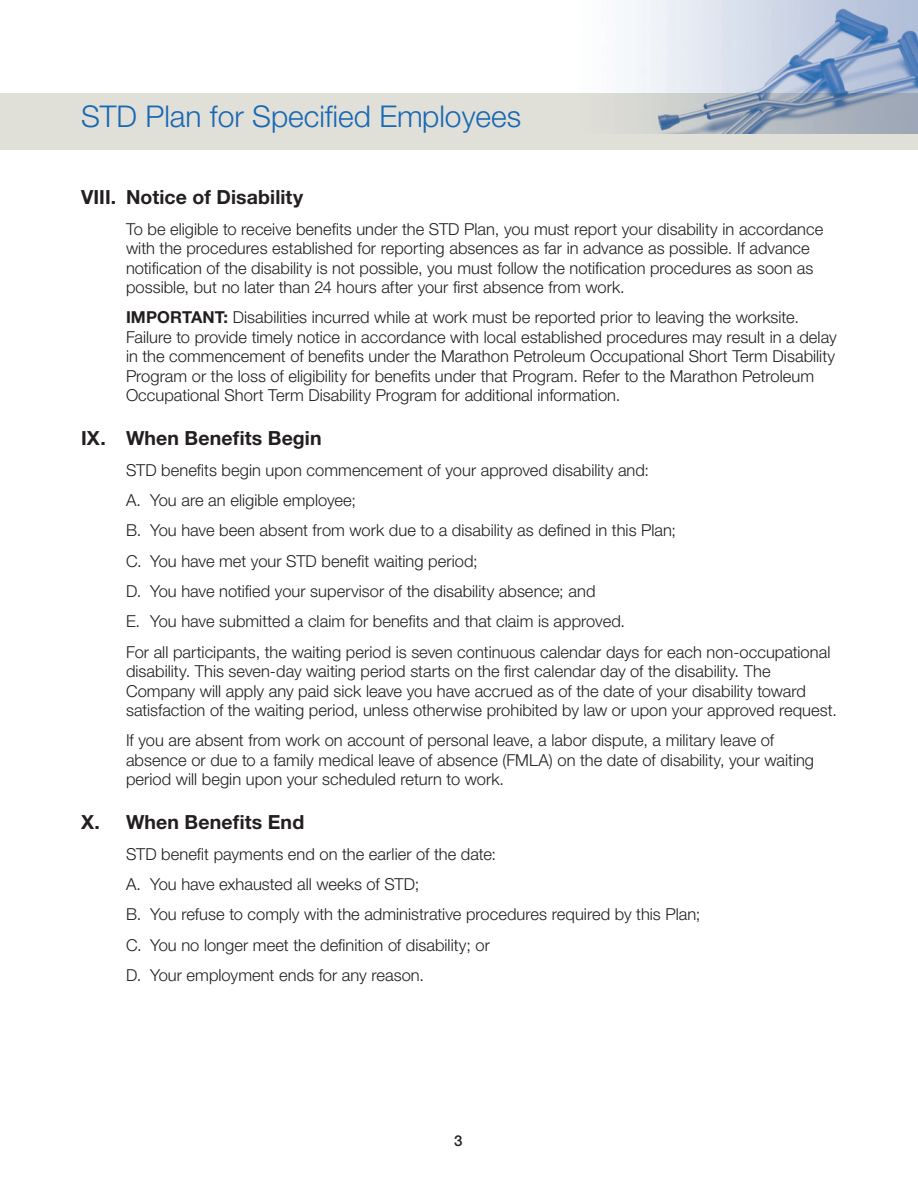
<style>
.page{position:relative;width:918px;height:1188px;background:#fff}
.page>*{position:absolute;margin:0;border:0;box-sizing:border-box;transform-origin:0 0}
.t1{font:300 30px "Helvetica Neue";color:#1768b4}
.HD_1{font:700 19.5px "Helvetica Neue";letter-spacing:.005em;color:#231f20}
.HD_1_Body{font:300 16.5px/19.5px "Helvetica Neue";color:#231f20}
.HD_1_Indent_1{font:300 16.5px "Helvetica Neue";color:#231f20}
.t2{font:500 15px "Helvetica Neue";color:#231f20}
.s1{font-weight:700}
</style>
<div class="page">
<div style="left:0;top:93px;width:918px;height:57px;background:#e1e0d8"></div>
<img style="left:632px;top:0;width:286px;height:133px">
<h1 class="t1" style="left:81px;top:98px;width:442px">STD Plan for Specified Employees</h1>
<p class="HD_1" style="left:81px;top:185px;width:224px">VIII. Notice of Disability</p>
<p class="HD_1_Body" style="left:126px;top:219px;width:699px">To be eligible to receive benefits under the STD Plan, you must report your disability in accordance with the procedures established for reporting absences as far in advance as possible. If advance notification of the disability is not possible, you must follow the notification procedures as soon as possible, but no later than 24 hours after your first absence from work.</p>
<p class="HD_1_Body" style="left:126px;top:307px;width:712px"><span class="s1">IMPORTANT:</span> Disabilities incurred while at work must be reported prior to leaving the worksite.<br>Failure to provide timely notice in accordance with local established procedures may result in a delay in the commencement of benefits under the Marathon Petroleum Occupational Short Term Disability Program or the loss of eligibility for benefits under that Program. Refer to the Marathon Petroleum Occupational Short Term Disability Program for additional information.</p>
<p class="HD_1" style="left:81px;top:426px;width:242px">IX. When Benefits Begin</p>
<p class="HD_1_Body" style="left:126px;top:460px;width:525px">STD benefits begin upon commencement of your approved disability and:</p>
<p class="HD_1_Indent_1" style="left:126px;top:490px;width:231px">A. You are an eligible employee;</p>
<p class="HD_1_Indent_1" style="left:126px;top:520px;width:552px">B. You have been absent from work due to a disability as defined in this Plan;</p>
<p class="HD_1_Indent_1" style="left:126px;top:551px;width:353px">C. You have met your STD benefit waiting period;</p>
<p class="HD_1_Indent_1" style="left:126px;top:581px;width:471px">D. You have notified your supervisor of the disability absence; and</p>
<p class="HD_1_Indent_1" style="left:126px;top:611px;width:501px">E. You have submitted a claim for benefits and that claim is approved.</p>
<p class="HD_1_Body" style="left:126px;top:642px;width:712px">For all participants, the waiting period is seven continuous calendar days for each non-occupational disability. This seven-day waiting period starts on the first calendar day of the disability. The Company will apply any paid sick leave you have accrued as of the date of your disability toward satisfaction of the waiting period, unless otherwise prohibited by law or upon your approved request.</p>
<p class="HD_1_Body" style="left:126px;top:730px;width:690px">If you are absent from work on account of personal leave, a labor dispute, a military leave of absence or due to a family medical leave of absence (FMLA) on the date of disability, your waiting period will begin upon your scheduled return to work.</p>
<p class="HD_1" style="left:81px;top:810px;width:225px">X. When Benefits End</p>
<p class="HD_1_Body" style="left:126px;top:844px;width:372px">STD benefit payments end on the earlier of the date:</p>
<p class="HD_1_Indent_1" style="left:126px;top:874px;width:295px">A. You have exhausted all weeks of STD;</p>
<p class="HD_1_Indent_1" style="left:126px;top:904px;width:576px">B. You refuse to comply with the administrative procedures required by this Plan;</p>
<p class="HD_1_Indent_1" style="left:126px;top:935px;width:365px">C. You no longer meet the definition of disability; or</p>
<p class="HD_1_Indent_1" style="left:126px;top:965px;width:300px">D. Your employment ends for any reason.</p>
<p class="t2" style="left:454px;top:1131px;width:10px">3</p>
</div>
